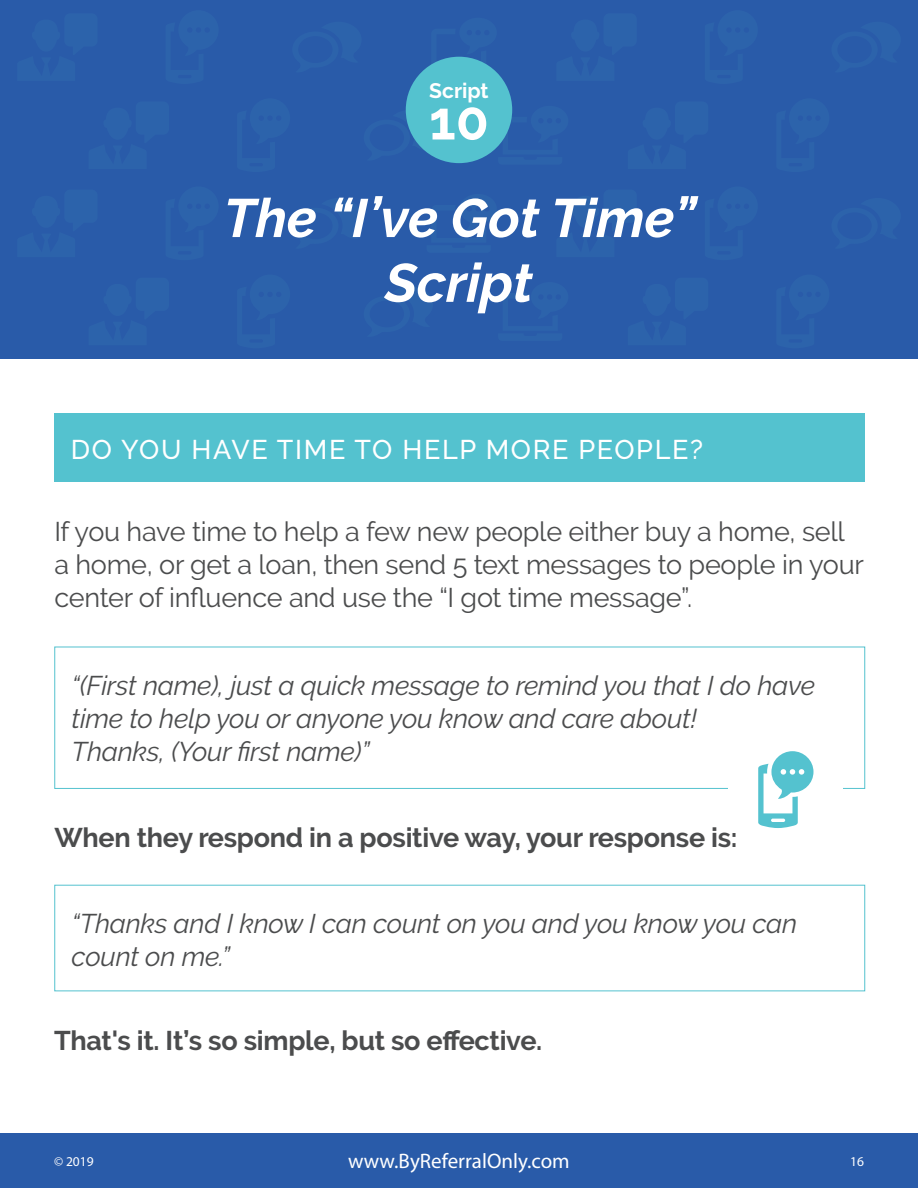
<style>
.page{position:relative;width:918px;height:1188px;background:#fff}
.page>*{position:absolute;margin:0;border:0;box-sizing:border-box;transform-origin:0 0}
.t1{font:italic 700 54px/64.8px "Raleway";color:#fff;text-align:center}
.t2{font:700 54px "Raleway";color:#fff}
.t3{font:italic 27px/33px "Raleway";letter-spacing:-.01em;color:#4b4c4d}
.t4{font:27px/33px "Raleway";letter-spacing:-.01em;color:#4b4c4d}
.t5{font:700 27px "Raleway";letter-spacing:-.01em;color:#4b4c4d}
.t6{font:500 27px "Raleway";letter-spacing:.06em;color:#fff}
.t7{font:21px "Myriad Pro";color:#fff}
.t8{font:700 21px "Raleway";color:#fff}
.t9{font:13.5px "Myriad Pro";color:#fff}
</style>
<div class="page">
<div style="left:0;top:1134px;width:918px;height:54px;background:#295ba9"></div>
<div style="left:54px;top:413px;width:810px;height:69px;background:#54c2cf"></div>
<div style="left:0;top:0;width:918px;height:359px;background:#295ba9"></div>
<svg style="left:428px;top:56px;width:69px;height:17px"></svg>
<svg style="left:405px;top:110px;width:27px;height:46px"></svg>
<svg style="left:498px;top:107px;width:15px;height:39px"></svg>
<div style="left:406px;top:57px;width:106px;height:106px;background:#54c2cf;border-radius:50%"></div>
<div style="left:54px;top:647px;width:811px;height:142px;border:1px solid #54c2cf"></div>
<div style="left:54px;top:885px;width:811px;height:106px;border:1px solid #54c2cf"></div>
<div style="left:729px;top:740px;width:114px;height:88px;background:#fff"></div>
<svg style="left:758px;top:751px;width:55px;height:77px"></svg>
<p class="t8" style="left:429px;top:82px;width:61px">Script</p>
<h1 class="t2" style="left:429px;top:99px;width:61px">10</h1>
<h1 class="t1" style="left:224px;top:189px;width:474px">The “I’ve Got Time”<br>Script</h1>
<p class="t6" style="left:71px;top:437px;width:634px">DO YOU HAVE TIME TO HELP MORE PEOPLE?</p>
<p class="t4" style="left:54px;top:517px;width:811px">If you have time to help a few new people either buy a home, sell a home, or get a loan, then send 5 text messages to people in your center of influence and use the “I got time message”.</p>
<p class="t3" style="left:72px;top:671px;width:745px">“(First name), just a quick message to remind you that I do have time to help you or anyone you know and care about!<br>Thanks, (Your first name)”</p>
<p class="t5" style="left:54px;top:827px;width:685px">When they respond in a positive way, your response is:</p>
<p class="t3" style="left:72px;top:909px;width:727px">“Thanks and I know I can count on you and you know you can count on me.”</p>
<p class="t5" style="left:54px;top:1025px;width:490px">That's it. It’s so simple, but so effective.</p>
<p class="t9" style="left:54px;top:1156px;width:41px">© 2019</p>
<p class="t7" style="left:348px;top:1153px;width:223px">www.ByReferralOnly.com</p>
<p class="t9" style="left:850px;top:1156px;width:15px">16</p>
</div>
